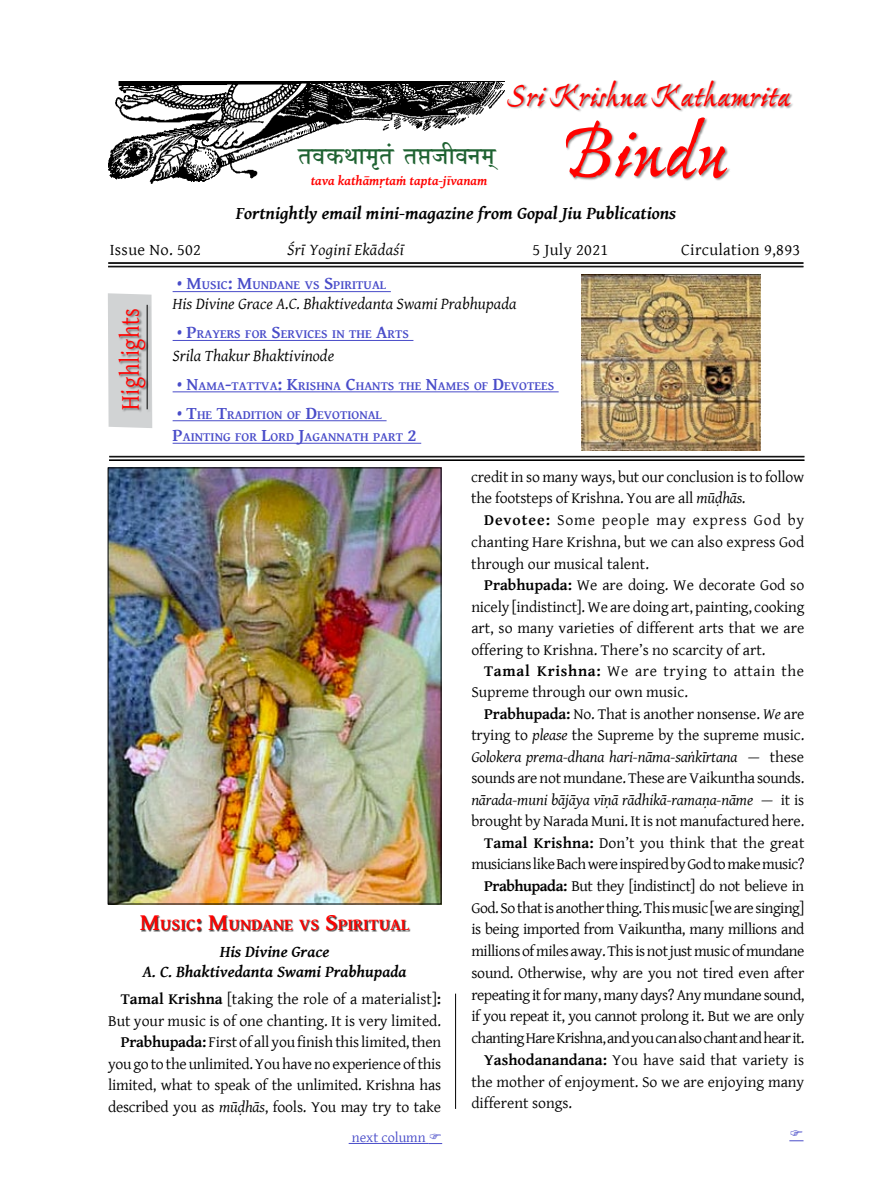
<style>
.page{position:relative;width:885px;height:1191px;background:#fff}
.page>*{position:absolute;margin:0;border:0;box-sizing:border-box;transform-origin:0 0}
.t1{font:700 81px "Ex Ponto Pro";letter-spacing:-.01em;color:#ff0200}
.t2{font:700 33.9px "Ex Ponto Pro";letter-spacing:-.01em;color:#ff0200}
.t3{font:27px "Gentium Basic";letter-spacing:.025em;color:#ff0200;scale:.84 1}
.t4{font:700 21px "Shobhika";color:#1e6231}
.t5{font:italic 700 18px "Gentium Basic";color:#000}
.t6{font:700 16.8px "Gentium Basic";letter-spacing:.005em;color:#ff0200}
.t7{font:italic 16.5px "Gentium Basic";color:#000}
.t8{font:italic 700 16.5px/19.6px "Gentium Basic";color:#000;text-align:center}
.t9{font:16.5px "Gentium Basic";letter-spacing:.02em;color:#000}
.t10{font:italic 16.5px "Gentium Basic";letter-spacing:.02em;color:#000}
.t11{font:15.75px/21.5px "Gentium Basic";letter-spacing:-.015em;color:#000}
.t12{font:italic 15.75px "Gentium Basic";letter-spacing:-.01em;color:#000}
.t13{font:15.75px "Gentium Basic";letter-spacing:-.04em;color:#000}
.t14{font:15.75px "Gentium Basic";letter-spacing:-.035em;color:#000}
.t15{font:15.75px "Gentium Basic";letter-spacing:.005em;color:#000}
.t16{font:14.25px "Gentium Basic";color:#494cc9}
.t17{font:italic 700 13.5px "Gentium Basic";color:#ff0200}
.t18{font:700 12.6px/22.5px "Gentium Basic";color:#494cc9}
.s1{font-style:inherit}
.s2{font-size:18px}
.s3{font-size:24px}
.s4{font-weight:700}
.s5{font-style:italic}
.s6{font-style:normal}
</style>
<div class="page">
<img style="left:108px;top:81px;width:396px;height:102px">
<div style="left:507px;top:80px;width:286px;height:32px;background:#000;opacity:.45"></div>
<div style="left:565px;top:117px;width:165px;height:64px;background:#000;opacity:.45"></div>
<svg style="left:108px;top:293px;width:44px;height:135px;background:#d3d5d6"></svg>
<div style="left:146px;top:304px;width:5px;height:108px;background:#cacccd"></div>
<hr style="left:147px;top:305px;width:1px;height:104px;background:#000">
<div style="left:118px;top:308px;width:31px;height:105px;background:#000;opacity:.45"></div>
<hr style="left:109px;top:457px;width:695px;height:1px;background:#000">
<hr style="left:109px;top:456px;width:695px;height:1px;background:#000">
<hr style="left:109px;top:460px;width:695px;height:1px;background:#000">
<hr style="left:109px;top:459px;width:695px;height:1px;background:#000">
<hr style="left:108px;top:263px;width:695px;height:1px;background:#000">
<hr style="left:108px;top:262px;width:695px;height:1px;background:#000">
<hr style="left:108px;top:267px;width:695px;height:1px;background:#000">
<hr style="left:108px;top:266px;width:695px;height:1px;background:#000">
<img style="left:110px;top:470px;width:329px;height:432px">
<hr style="left:455px;top:993px;width:1px;height:116px;background:#000">
<hr style="left:348px;top:1143px;width:80px;height:1px;background:#494cc9">
<hr style="left:172px;top:291px;width:219px;height:1px;background:#494cc9">
<hr style="left:172px;top:340px;width:241px;height:1px;background:#494cc9">
<hr style="left:172px;top:391px;width:386px;height:1px;background:#494cc9">
<hr style="left:172px;top:420px;width:214px;height:1px;background:#494cc9">
<hr style="left:172px;top:443px;width:249px;height:1px;background:#494cc9">
<div style="left:141px;top:916px;width:269px;height:16px;background:#000;opacity:.75"></div>
<img style="left:581px;top:275px;width:179px;height:176px">
<svg style="left:428px;top:1143px;width:14px;height:1px"></svg>
<svg style="left:789px;top:1140px;width:14px;height:1px"></svg>
<h3 class="t4" style="left:298px;top:145px;width:202px">तवकथामृतं तप्तजीवनम्</h3>
<p class="t17" style="left:310px;top:170px;width:178px">tava kathāmṛtaṁ tapta-jīvanam</p>
<h2 class="t2" style="left:507px;top:74px;width:284px">Sri Krishna Kathamrita</h2>
<h1 class="t1" style="left:561px;top:102px;width:167px">Bindu</h1>
<p class="t5" style="left:236px;top:199px;width:441px">Fortnightly email mini-magazine from Gopal Jiu Publications</p>
<p class="t9" style="left:110px;top:237px;width:93px">Issue No. 502</p>
<p class="t10" style="left:287px;top:237px;width:118px">Śrī Yoginī Ekādaśī</p>
<p class="t9" style="left:532px;top:237px;width:77px">5 July 2021</p>
<p class="t9" style="left:681px;top:237px;width:121px">Circulation <span class="s1">9,893</span></p>
<h3 class="t3" style="left:110px;top:410px;width:123px;rotate:-90deg">Highlights</h3>
<p class="t18" style="left:177px;top:274px;width:211px"><span class="s2">• M</span>USIC<span class="s2">: M</span>UNDANE VS <span class="s2">S</span>PIRITUAL</p>
<p class="t7" style="left:172px;top:292px;width:345px">His Divine Grace A.C. Bhaktivedanta Swami Prabhupada</p>
<p class="t18" style="left:177px;top:322px;width:233px"><span class="s2">• P</span>RAYERS FOR <span class="s2">S</span>ERVICES IN THE <span class="s2">A</span>RTS</p>
<p class="t7" style="left:172px;top:343px;width:163px">Srila Thakur Bhaktivinode</p>
<p class="t18" style="left:177px;top:374px;width:378px"><span class="s2">• N</span>AMA<span class="s2">-</span>TATTVA<span class="s2">: K</span>RISHNA <span class="s2">C</span>HANTS THE <span class="s2">N</span>AMES OF <span class="s2">D</span>EVOTEES</p>
<p class="t18" style="left:172px;top:403px;width:245px;text-indent:4px"><span class="s2">• T</span>HE <span class="s2">T</span>RADITION OF <span class="s2">D</span>EVOTIONAL<br><span class="s2">P</span>AINTING FOR <span class="s2">L</span>ORD <span class="s2">J</span>AGANNATH PART <span class="s2">2</span></p>
<p class="t6" style="left:140px;top:912px;width:271px"><span class="s3">M</span>USIC<span class="s3">: M</span>UNDANE VS <span class="s3">S</span>PIRITUAL</p>
<p class="t8" style="left:142px;top:941px;width:265px">His Divine Grace<br>A. C. Bhaktivedanta Swami Prabhupada</p>
<p class="t11" style="left:108px;top:988px;width:334px;text-align:right"><span class="s4">Tamal Krishna</span> [taking the role of a materialist]<span class="s4">:<br></span>But your music is of one chanting. It is very limited.<br><span class="s4">Prabhupada:</span> First of all you finish this limited, then you go to the unlimited. You have no experience of this limited, what to speak of the unlimited. Krishna has described you as <span class="s5">mūḍhās</span>, fools. You may try to take</p>
<p class="t16" style="left:352px;top:1126px;width:75px">next column</p>
<p class="t11" style="left:471px;top:465px;width:334px">credit in so many ways, but our conclusion is to follow the footsteps of Krishna. You are all <span class="s5">mūḍhās</span>.</p>
<p class="t11" style="left:471px;top:509px;width:334px;text-align:justify;text-indent:13px"><span class="s4">Devotee:</span> Some people may express God by chanting Hare Krishna, but we can also express God through our musical talent.</p>
<p class="t11" style="left:471px;top:574px;width:334px;text-align:justify;text-indent:13px"><span class="s4">Prabhupada:</span> We are doing. We decorate God so nicely [indistinct]. We are doing art, painting, cooking art, so many varieties of different arts that we are offering to Krishna. There’s no scarcity of art.</p>
<p class="t11" style="left:471px;top:659px;width:334px;text-indent:13px"><span class="s4">Tamal Krishna:</span> We are trying to attain the<br>Supreme through our own music.</p>
<p class="t11" style="left:484px;top:702px;width:322px"><span class="s4">Prabhupada:</span> No. That is another nonsense. <span class="s5">We</span> are</p>
<p class="t11" style="left:471px;top:724px;width:334px">trying to <span class="s5">please</span> the Supreme by the supreme music.</p>
<p class="t12" style="left:471px;top:745px;width:334px">Golokera prema-dhana hari-nāma-saṅkīrtana <span class="s6">— these</span></p>
<p class="t11" style="left:471px;top:767px;width:334px">sounds are not mundane. These are Vaikuntha sounds.</p>
<p class="t12" style="left:471px;top:788px;width:334px">nārada-muni bājāya vīṇā rādhikā-ramaṇa-nāme <span class="s6">— it is</span></p>
<p class="t11" style="left:471px;top:810px;width:334px">brought by Narada Muni. It is not manufactured here.</p>
<p class="t15" style="left:484px;top:831px;width:322px"><span class="s4">Tamal Krishna:</span> Don’t you think that the great</p>
<p class="t14" style="left:471px;top:852px;width:334px">musicians like Bach were inspired by God to make music?</p>
<p class="t11" style="left:484px;top:874px;width:322px"><span class="s4">Prabhupada:</span> But they [indistinct] do not believe in</p>
<p class="t11" style="left:471px;top:896px;width:334px">God. So that is another thing. This music [we are singing]</p>
<p class="t11" style="left:471px;top:918px;width:334px">is being imported from Vaikuntha, many millions and</p>
<p class="t11" style="left:471px;top:940px;width:334px">millions of miles away. This is not just music of mundane</p>
<p class="t11" style="left:471px;top:961px;width:334px">sound. Otherwise, why are you not tired even after</p>
<p class="t11" style="left:471px;top:983px;width:334px">repeating it for many, many days? Any mundane sound,</p>
<p class="t11" style="left:471px;top:1005px;width:334px">if you repeat it, you cannot prolong it. But we are only</p>
<p class="t13" style="left:471px;top:1026px;width:334px">chanting Hare Krishna, and you can also chant and hear it.</p>
<p class="t11" style="left:484px;top:1048px;width:321px"><span class="s4">Yashodanandana:</span> You have said that variety is</p>
<p class="t11" style="left:471px;top:1070px;width:334px">the mother of enjoyment. So we are enjoying many</p>
<p class="t11" style="left:471px;top:1092px;width:102px">different songs.</p>
</div>
